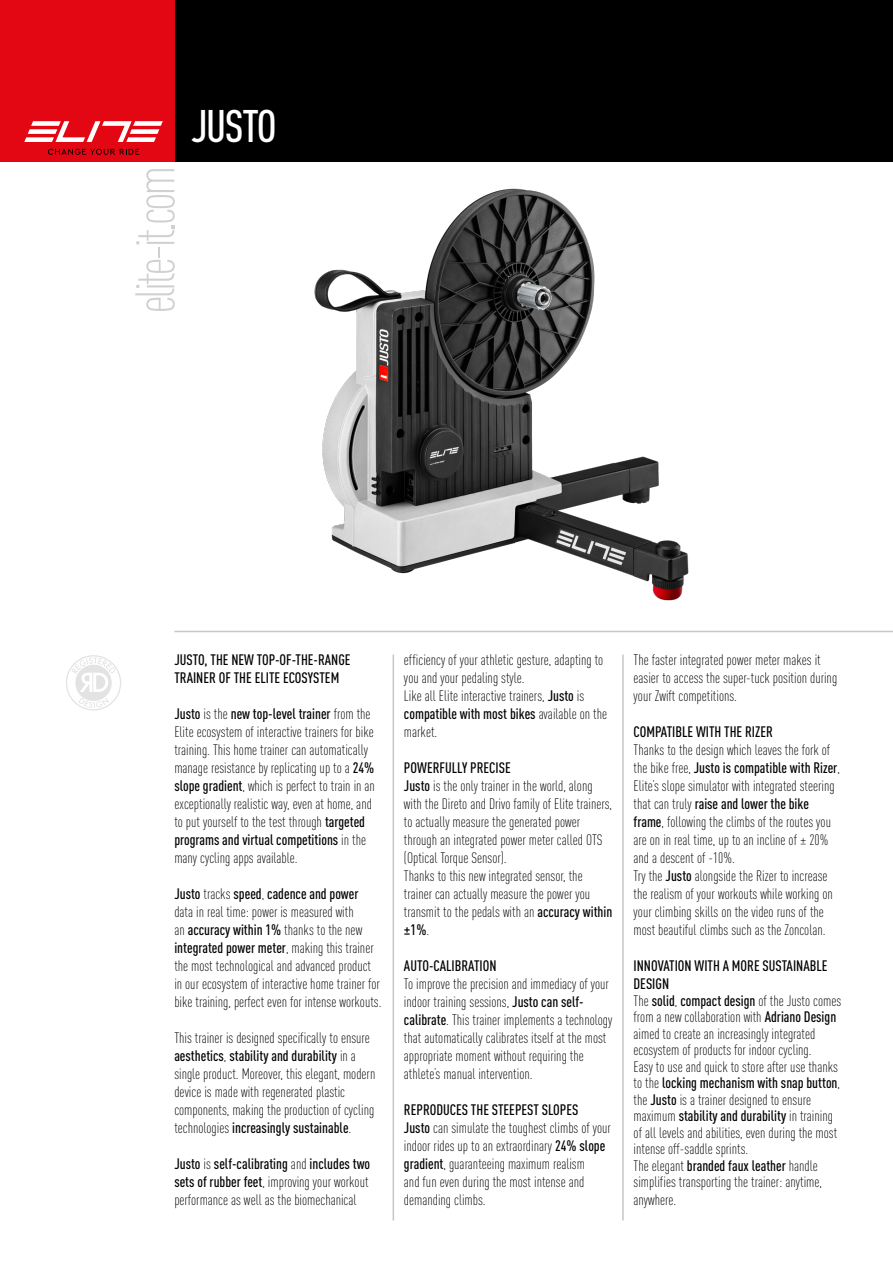
<style>
.page{position:relative;width:893px;height:1263px;background:#fff}
.page>*{position:absolute;margin:0;border:0;box-sizing:border-box;transform-origin:0 0}
.t1{font:300 54.9px "DIN Cond";letter-spacing:-.06em;color:#d0d0d0}
.t2{font:500 45px "DIN Cond";letter-spacing:-.03em;color:#fff}
.t3{font:300 15px/18px "DIN Cond";color:#000}
.t4{font:500 15px/18px "DIN Cond";color:#000}
.s1{font-weight:500}
</style>
<div class="page">
<img style="left:314px;top:188px;width:375px;height:413px">
<div style="left:174px;top:0;width:719px;height:162px;background:#000"></div>
<div style="left:0;top:0;width:174px;height:162px;background:#e30613"></div>
<svg style="left:24px;top:121px;width:139px;height:21px"></svg>
<svg style="left:48px;top:149px;width:91px;height:6px"></svg>
<svg style="left:66px;top:655px;width:55px;height:55px"></svg>
<hr style="left:174px;top:631px;width:719px;height:1px;background:#c6c6c6">
<hr style="left:393px;top:654px;width:1px;height:566px;background:#c6c6c6">
<hr style="left:622px;top:654px;width:2px;height:566px;background:#c6c6c6">
<h1 class="t1" style="left:124px;top:313px;width:149px;rotate:-90deg">elite-it.com</h1>
<h2 class="t2" style="left:191px;top:99px;width:87px">JUSTO</h2>
<p class="t4" style="left:174px;top:651px;width:178px">JUSTO, THE NEW TOP-OF-THE-RANGE<br>TRAINER OF THE ELITE ECOSYSTEM</p>
<p class="t3" style="left:174px;top:705px;width:202px"><span class="s1">Justo</span> is the <span class="s1">new top-level trainer</span> from the Elite ecosystem of interactive trainers for bike training. This home trainer can automatically manage resistance by replicating up to a <span class="s1">24% slope gradient</span>, which is perfect to train in an exceptionally realistic way, even at home, and to put yourself to the test through <span class="s1">targeted programs and virtual competitions</span> in the many cycling apps available.</p>
<p class="t3" style="left:174px;top:885px;width:209px"><span class="s1">Justo</span> tracks <span class="s1">speed</span>, <span class="s1">cadence and power<br></span>data in real time: power is measured with<br>an <span class="s1">accuracy within 1%</span> thanks to the new <span class="s1">integrated power meter</span>, making this trainer the most technological and advanced product in our ecosystem of interactive home trainer for bike training, perfect even for intense workouts.</p>
<p class="t3" style="left:174px;top:1029px;width:203px">This trainer is designed specifically to ensure <span class="s1">aesthetics</span>, <span class="s1">stability and durability</span> in a single product. Moreover, this elegant, modern device is made with regenerated plastic components, making the production of cycling technologies <span class="s1">increasingly sustainable</span>.</p>
<p class="t3" style="left:174px;top:1155px;width:197px;text-align:justify"><span class="s1">Justo</span> is <span class="s1">self-calibrating</span> and <span class="s1">includes two sets of rubber feet</span>, improving your workout performance as well as the biomechanical</p>
<p class="t3" style="left:404px;top:651px;width:205px">efficiency of your athletic gesture, adapting to you and your pedaling style.<br>Like all Elite interactive trainers, <span class="s1">Justo</span> is <span class="s1">compatible with most bikes</span> available on the market.</p>
<p class="t3" style="left:404px;top:759px;width:210px"><span class="s1">POWERFULLY PRECISE<br>Justo</span> is the only trainer in the world, along with the Direto and Drivo family of Elite trainers, to actually measure the generated power through an integrated power meter called OTS (Optical Torque Sensor).<br>Thanks to this new integrated sensor, the trainer can actually measure the power you transmit to the pedals with an <span class="s1">accuracy within ±1%</span>.</p>
<p class="t4" style="left:404px;top:957px;width:94px">AUTO-CALIBRATION</p>
<p class="t3" style="left:404px;top:975px;width:210px">To improve the precision and immediacy of your indoor training sessions, <span class="s1">Justo can self&shy;calibrate</span>. This trainer implements a technology that automatically calibrates itself at the most appropriate moment without requiring the athlete’s manual intervention.</p>
<p class="t3" style="left:404px;top:1101px;width:209px"><span class="s1">REPRODUCES THE STEEPEST SLOPES<br>Justo</span> can simulate the toughest climbs of your indoor rides up to an extraordinary <span class="s1">24% slope gradient</span>, guaranteeing maximum realism<br>and fun even during the most intense and demanding climbs.</p>
<p class="t3" style="left:634px;top:651px;width:205px">The faster integrated power meter makes it easier to access the super-tuck position during your Zwift competitions.</p>
<p class="t4" style="left:634px;top:723px;width:141px">COMPATIBLE WITH THE RIZER</p>
<p class="t3" style="left:634px;top:741px;width:208px">Thanks to the design which leaves the fork of the bike free, <span class="s1">Justo is compatible with Rizer</span>, Elite’s slope simulator with integrated steering that can truly <span class="s1">raise and lower the bike frame</span>, following the climbs of the routes you are on in real time, up to an incline of ± 20% and a descent of -10%.<br>Try the <span class="s1">Justo</span> alongside the Rizer to increase the realism of your workouts while working on your climbing skills on the video runs of the most beautiful climbs such as the Zoncolan.</p>
<p class="t4" style="left:634px;top:957px;width:195px">INNOVATION WITH A MORE SUSTAINABLE<br>DESIGN</p>
<p class="t3" style="left:634px;top:992px;width:209px;line-height:16.5px">The <span class="s1">solid</span>, <span class="s1">compact design</span> of the Justo comes from a new collaboration with <span class="s1">Adriano Design </span>aimed to create an increasingly integrated ecosystem of products for indoor cycling.<br>Easy to use and quick to store after use thanks to the <span class="s1">locking mechanism with snap button</span>, the <span class="s1">Justo</span> is a trainer designed to ensure maximum <span class="s1">stability and durability</span> in training of all levels and abilities, even during the most intense off-saddle sprints.<br>The elegant <span class="s1">branded faux leather</span> handle simplifies transporting the trainer: anytime,</p>
<p class="t3" style="left:634px;top:1191px;width:44px">anywhere.</p>
</div>
